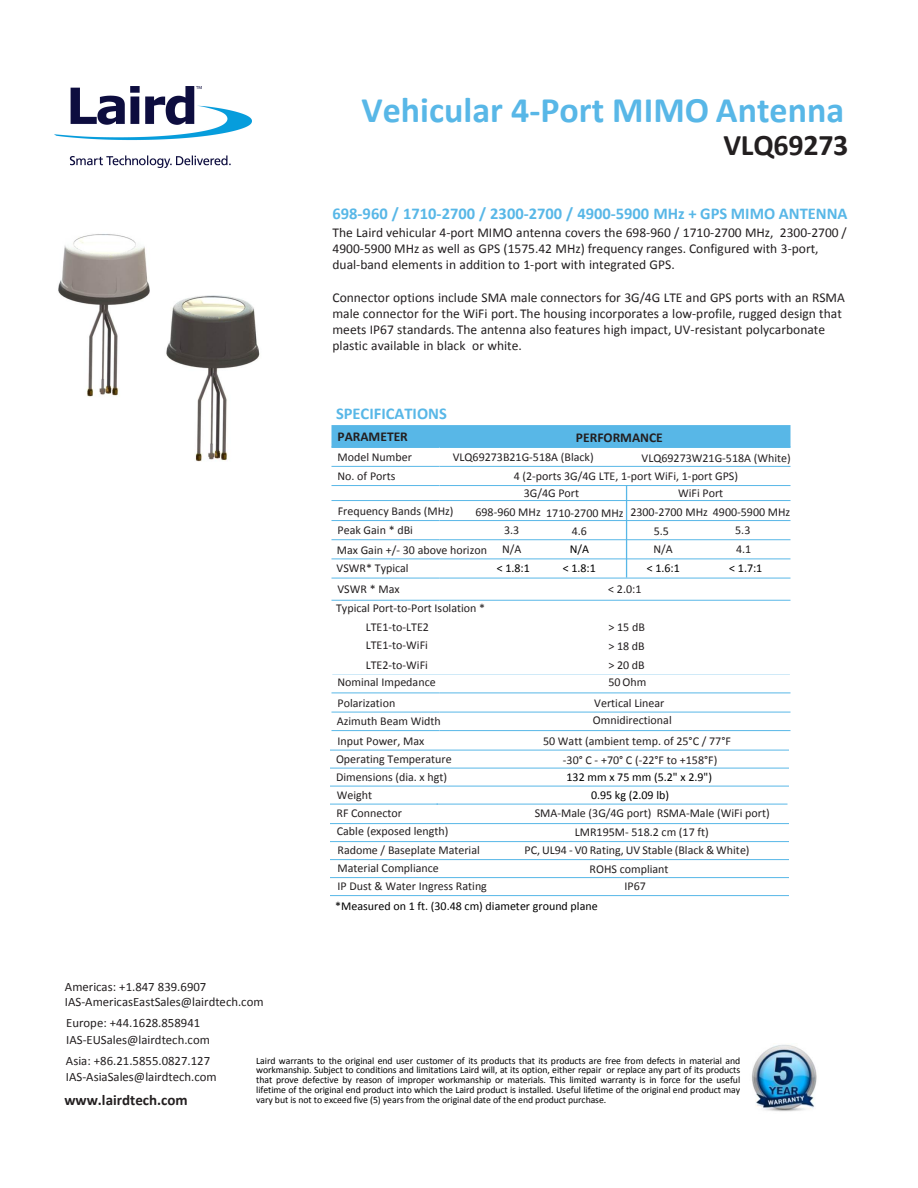
<style>
.page{position:relative;width:918px;height:1188px;background:#fff}
.page>*{position:absolute;margin:0;border:0;box-sizing:border-box;transform-origin:0 0}
.t1{font:700 36px "Calibri";color:#58b7e7}
.t2{font:700 30px "Calibri";letter-spacing:-.01em;color:#231f20}
.t3{font:700 16.5px "Calibri";color:#58b7e7}
.t4{font:700 15px "Calibri";color:#231f20}
.t5{font:13.5px/16.2px "Calibri";color:#231f20}
.t6{font:700 13.5px "Calibri";color:#231f20}
.t7{font:12.75px/15.3px "Calibri";color:#231f20}
.t8{font:12px/18.8px "Calibri";color:#231f20}
.t9{font:12px "Calibri";color:#000}
.t10{font:9.75px/9.8px "Calibri";letter-spacing:-.01em;color:#000;text-align:justify}
.s1{font-style:inherit}
</style>
<div class="page">
<div style="left:332px;top:425px;width:458px;height:21px;background:#58b7e7"></div>
<hr style="left:332px;top:446px;width:108px;height:2px;background:#58b7e7">
<hr style="left:440px;top:446px;width:350px;height:2px;background:#58b7e7">
<hr style="left:332px;top:466px;width:108px;height:1px;background:#58b7e7">
<hr style="left:440px;top:466px;width:350px;height:1px;background:#58b7e7">
<hr style="left:332px;top:485px;width:108px;height:1px;background:#58b7e7">
<hr style="left:440px;top:485px;width:350px;height:1px;background:#58b7e7">
<hr style="left:332px;top:520px;width:108px;height:1px;background:#58b7e7">
<hr style="left:440px;top:520px;width:350px;height:1px;background:#58b7e7">
<hr style="left:332px;top:539px;width:108px;height:1px;background:#58b7e7">
<hr style="left:440px;top:539px;width:350px;height:1px;background:#58b7e7">
<hr style="left:332px;top:559px;width:108px;height:1px;background:#58b7e7">
<hr style="left:440px;top:559px;width:350px;height:1px;background:#58b7e7">
<hr style="left:332px;top:578px;width:108px;height:1px;background:#58b7e7">
<hr style="left:440px;top:578px;width:350px;height:1px;background:#58b7e7">
<hr style="left:332px;top:674px;width:458px;height:1px;background:#58b7e7">
<hr style="left:332px;top:693px;width:108px;height:1px;background:#58b7e7">
<hr style="left:440px;top:693px;width:350px;height:1px;background:#58b7e7">
<hr style="left:332px;top:712px;width:108px;height:1px;background:#58b7e7">
<hr style="left:440px;top:712px;width:350px;height:1px;background:#58b7e7">
<hr style="left:332px;top:730px;width:108px;height:1px;background:#58b7e7">
<hr style="left:440px;top:730px;width:350px;height:1px;background:#58b7e7">
<hr style="left:330px;top:750px;width:108px;height:1px;background:#58b7e7">
<hr style="left:438px;top:750px;width:351px;height:1px;background:#58b7e7">
<hr style="left:330px;top:768px;width:108px;height:1px;background:#58b7e7">
<hr style="left:438px;top:768px;width:351px;height:1px;background:#58b7e7">
<hr style="left:330px;top:786px;width:108px;height:1px;background:#58b7e7">
<hr style="left:438px;top:786px;width:351px;height:1px;background:#58b7e7">
<hr style="left:330px;top:804px;width:108px;height:1px;background:#58b7e7">
<hr style="left:436px;top:804px;width:352px;height:1px;background:#58b7e7">
<hr style="left:330px;top:823px;width:108px;height:1px;background:#58b7e7">
<hr style="left:438px;top:823px;width:351px;height:1px;background:#58b7e7">
<hr style="left:330px;top:841px;width:108px;height:1px;background:#58b7e7">
<hr style="left:438px;top:841px;width:351px;height:1px;background:#58b7e7">
<hr style="left:330px;top:859px;width:108px;height:1px;background:#58b7e7">
<hr style="left:438px;top:859px;width:351px;height:1px;background:#58b7e7">
<hr style="left:330px;top:877px;width:108px;height:1px;background:#58b7e7">
<hr style="left:438px;top:877px;width:351px;height:1px;background:#58b7e7">
<hr style="left:330px;top:895px;width:108px;height:1px;background:#58b7e7">
<hr style="left:438px;top:895px;width:351px;height:1px;background:#58b7e7">
<hr style="left:626px;top:486px;width:1px;height:92px;background:#58b7e7">
<img style="left:55px;top:86px;width:197px;height:82px">
<hr style="left:332px;top:600px;width:108px;height:1px;background:#58b7e7">
<hr style="left:440px;top:600px;width:350px;height:1px;background:#58b7e7">
<hr style="left:332px;top:500px;width:108px;height:1px;background:#58b7e7">
<hr style="left:440px;top:500px;width:350px;height:1px;background:#58b7e7">
<img style="left:58px;top:234px;width:92px;height:163px">
<img style="left:166px;top:295px;width:94px;height:167px">
<img style="left:752px;top:1045px;width:65px;height:67px">
<p class="t1" style="left:362px;top:87px;width:484px">Vehicular 4<span class="s1">-Port</span> MIMO Antenna</p>
<p class="t2" style="left:724px;top:126px;width:126px">VLQ69273</p>
<p class="t3" style="left:333px;top:203px;width:517px">698-960 / 1710-2700 / 2300-2700 / 4900-5900 MHz + GPS <span class="s1">M</span>IMO ANTENNA</p>
<p class="t5" style="left:333px;top:224px;width:516px">The Laird vehicular 4-port MIMO antenna covers the 698-960 / 1710-2700 MHz, 2300-2700 /<br>4900-5900 MHz as well as GPS (1575.42 MHz) frequency ranges. Configured with 3-port, dual-band elements in addition to 1-port with integrated GPS.</p>
<p class="t5" style="left:333px;top:289px;width:514px">Connector options include SMA male connectors for 3G/4G LTE and GPS ports with an RSMA male connector for the WiFi port. The housing incorporates a low-profile, rugged design that meets IP67 standards. The antenna also features high impact, UV-resistant polycarbonate plastic available in black or white.</p>
<p class="t3" style="left:336px;top:403px;width:112px">SPECIFICATIONS</p>
<p class="t6" style="left:338px;top:428px;width:72px">PARAMETER</p>
<p class="t8" style="left:338px;top:448px;width:76px">Model Number</p>
<p class="t8" style="left:453px;top:448px;width:143px">VLQ69273B21G-518A (Black)</p>
<p class="t8" style="left:338px;top:467px;width:59px">No. of Ports</p>
<p class="t8" style="left:514px;top:466px;width:226px">4 (2-ports 3G/4G LTE, 1-port WiFi, 1-port GPS)</p>
<p class="t6" style="left:576px;top:429px;width:88px">PERFORMANCE</p>
<p class="t8" style="left:642px;top:449px;width:151px">VLQ69273W21G-518A (White)</p>
<p class="t8" style="left:546px;top:483px;width:79px;line-height:20.1px;text-indent:-23px">3G/4G Port<br>1710-2700 MHz</p>
<p class="t8" style="left:678px;top:484px;width:47px">WiFi Port</p>
<p class="t8" style="left:338px;top:502px;width:117px">Frequency Bands (MHz)</p>
<p class="t8" style="left:338px;top:521px;width:77px">Peak Gain * dBi</p>
<p class="t8" style="left:504px;top:521px;width:17px">3.3</p>
<p class="t8" style="left:502px;top:540px;width:21px">N/A</p>
<p class="t9" style="left:570px;top:542px;width:21px">N/A</p>
<p class="t8" style="left:475px;top:503px;width:67px">698-960 MHz</p>
<p class="t8" style="left:654px;top:503px;width:138px;text-indent:-23px">2300-2700 MHz 4900-5900 MHz<br>5.5<br>N/A</p>
<p class="t9" style="left:647px;top:560px;width:35px">&lt; 1.6:1</p>
<p class="t8" style="left:735px;top:521px;width:18px;line-height:19.2px">5.3<br>4.1</p>
<p class="t8" style="left:572px;top:522px;width:17px">4.6</p>
<p class="t8" style="left:337px;top:541px;width:152px">Max Gain +/- 30 above horizon</p>
<p class="t8" style="left:337px;top:558px;width:74px">VSWR* Typical</p>
<p class="t9" style="left:497px;top:560px;width:35px">&lt; 1.8:1</p>
<p class="t9" style="left:563px;top:560px;width:35px">&lt; 1.8:1</p>
<p class="t9" style="left:729px;top:560px;width:35px">&lt; 1.7:1</p>
<p class="t8" style="left:338px;top:579px;width:64px">VSWR * Max</p>
<p class="t8" style="left:608px;top:579px;width:35px">&lt; 2.0:1</p>
<p class="t8" style="left:336px;top:599px;width:151px">Typical Port-to-Port Isolation *</p>
<p class="t8" style="left:366px;top:618px;width:65px;line-height:18px">LTE1-to-LTE2<br>LTE1-to-WiFi</p>
<p class="t8" style="left:366px;top:655px;width:64px">LTE2-to-WiFi</p>
<p class="t8" style="left:608px;top:618px;width:38px">&gt; 15 dB</p>
<p class="t8" style="left:608px;top:637px;width:38px">&gt; 18 dB &gt; 20 dB</p>
<p class="t8" style="left:338px;top:673px;width:100px">Nominal Impedance</p>
<p class="t8" style="left:608px;top:673px;width:40px">50 Ohm</p>
<p class="t8" style="left:338px;top:694px;width:59px">Polarization</p>
<p class="t8" style="left:594px;top:694px;width:72px">Vertical Linear</p>
<p class="t8" style="left:337px;top:711px;width:105px">Azimuth Beam Width</p>
<p class="t8" style="left:593px;top:711px;width:80px">Omnidirectional</p>
<p class="t8" style="left:338px;top:731px;width:88px">Input Power, Max</p>
<p class="t8" style="left:543px;top:731px;width:189px">50 Watt (ambient temp. of 25°C / 77°F</p>
<p class="t8" style="left:336px;top:767px;width:113px">Dimensions (dia. x hgt)</p>
<p class="t8" style="left:336px;top:749px;width:117px">Operating Temperature</p>
<p class="t8" style="left:563px;top:751px;width:156px">-30° C - +70° C (-22°F to +158°F)</p>
<p class="t9" style="left:567px;top:769px;width:147px">132 mm x 75 mm (5.2" x 2.9")</p>
<p class="t8" style="left:337px;top:786px;width:37px">Weight</p>
<p class="t9" style="left:591px;top:787px;width:80px">0.95 kg (2.09 lb)</p>
<p class="t8" style="left:535px;top:804px;width:236px">SMA-Male (3G/4G port) RSMA-Male (WiFi port)</p>
<p class="t8" style="left:336px;top:803px;width:67px">RF Connector</p>
<p class="t8" style="left:338px;top:841px;width:144px">Radome / Baseplate Material</p>
<p class="t8" style="left:525px;top:841px;width:227px">PC, UL94 - V0 Rating, UV Stable (Black &amp; White)</p>
<p class="t8" style="left:338px;top:859px;width:103px">Material Compliance</p>
<p class="t8" style="left:590px;top:860px;width:81px">ROHS compliant</p>
<p class="t8" style="left:337px;top:822px;width:113px">Cable (exposed length)</p>
<p class="t8" style="left:575px;top:823px;width:135px">LMR195M- 518.2 cm (17 ft)</p>
<p class="t8" style="left:338px;top:877px;width:151px">IP Dust &amp; Water Ingress Rating</p>
<p class="t9" style="left:335px;top:899px;width:264px">*Measured on 1 ft. (30.48 cm) diameter ground plane</p>
<p class="t8" style="left:625px;top:877px;width:23px">IP67</p>
<p class="t7" style="left:65px;top:979px;width:200px">Americas: +1.847 839.6907<br>IAS-AmericasEastSales@lairdtech.com</p>
<p class="t7" style="left:66px;top:1015px;width:145px;line-height:16.8px">Europe: +44.1628.858941<br>IAS-EUSales@lairdtech.com</p>
<p class="t7" style="left:66px;top:1053px;width:152px;line-height:16.2px">Asia: +86.21.5855.0827.127<br>IAS-AsiaSales@lairdtech.com</p>
<p class="t4" style="left:64px;top:1090px;width:125px">www.lairdtech.com</p>
<p class="t10" style="left:256px;top:1056px;width:486px">Laird warrants to the original end user customer of its products that its products are free from defects in material and workmanship. Subject to conditions and limitations Laird will, at its option, either repair or replace any part of its products that prove defective by reason of improper workmanship or materials. This limited warranty is in force for the useful lifetime of the original end product into which the Laird product is installed. Useful lifetime of the original end product may vary but is not to exceed five (5) years from the original date of the end product purchase.</p>
</div>
